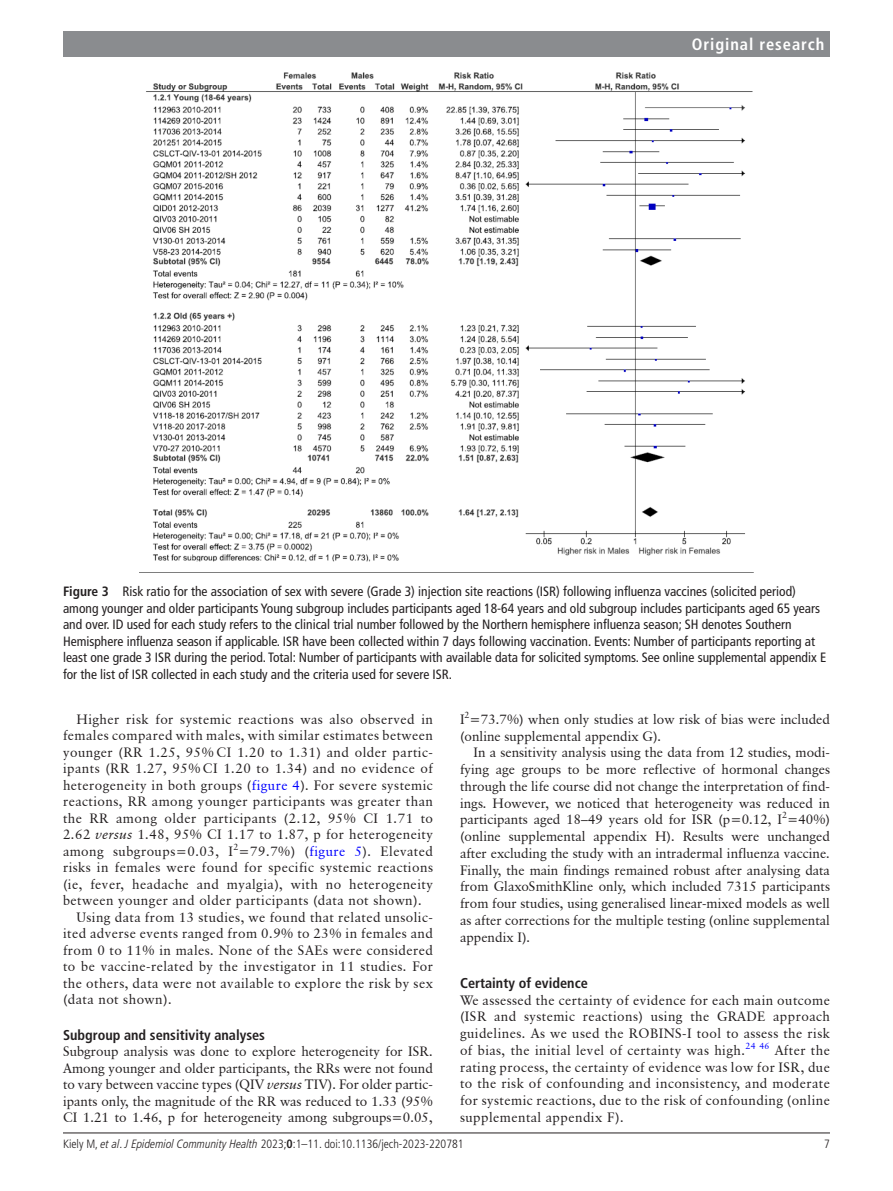
<style>
.page{position:relative;width:893px;height:1191px;background:#fff}
.page>*{position:absolute;margin:0;border:0;box-sizing:border-box;transform-origin:0 0}
.t1{font:700 condensed 16.5px "Frutiger LT Pro";letter-spacing:.055em;color:#fff}
.t2{font:700 condensed 14.25px "Frutiger LT Pro";color:#231f20}
.t3{font:13.5px/16.8px "Classical Garamond BT";letter-spacing:.03em;color:#231f20;text-align:justify}
.t4{font:condensed 13.5px/16.5px "Frutiger LT Pro";color:#231f20}
.t5{font:13.5px/16.8px "Classical Garamond BT";color:#231f20}
.t6{font:300 condensed 12px "Frutiger LT Pro";color:#231f20}
.s1{font-weight:700}
.s2{color:#00f}
.s3{font-style:italic}
</style>
<div class="page">
<hr style="left:63px;top:1132px;width:767px;height:1px;background:#231f20">
<div style="left:63px;top:31px;width:767px;height:25px;background:#8a8c8f"></div>
<img style="left:146px;top:72px;width:607px;height:490px">
<p class="t1" style="left:692px;top:34px;width:134px">Original research</p>
<p class="t4" style="left:63px;top:583px;width:765px"><span class="s1">Figure 3</span> Risk ratio for the association of sex with severe (Grade 3) injection site reactions (ISR) following influenza vaccines (solicited period) among younger and older participants Young subgroup includes participants aged 18-64 years and old subgroup includes participants aged 65 years and over. ID used for each study refers to the clinical trial number followed by the Northern hemisphere influenza season; SH denotes Southern Hemisphere influenza season if applicable. ISR have been collected within 7 days following vaccination. Events: Number of participants reporting at least one grade 3 ISR during the period. Total: Number of participants with available data for solicited symptoms. See online supplemental appendix E for the list of ISR collected in each study and the criteria used for severe ISR.</p>
<p class="t3" style="left:76px;top:710px;width:358px">Higher risk for systemic reactions was also observed in</p>
<p class="t3" style="left:63px;top:727px;width:372px">females compared with males, with similar estimates between</p>
<p class="t3" style="left:63px;top:743px;width:371px">younger (RR 1.25, 95% CI 1.20 to 1.31) and older partic-</p>
<p class="t3" style="left:63px;top:760px;width:372px">ipants (RR 1.27, 95% CI 1.20 to 1.34) and no evidence of</p>
<p class="t3" style="left:63px;top:776px;width:371px">heterogeneity in both groups (<span class="s2">figure 4</span>). For severe systemic</p>
<p class="t3" style="left:63px;top:793px;width:372px">reactions, RR among younger participants was greater than</p>
<p class="t3" style="left:63px;top:809px;width:372px">the RR among older participants (2.12, 95% CI 1.71 to</p>
<p class="t3" style="left:63px;top:826px;width:372px">2.62 <span class="s3">versus</span> 1.48, 95% CI 1.17 to 1.87, p for heterogeneity</p>
<p class="t3" style="left:63px;top:842px;width:371px">among subgroups=0.03, I<sup>2</sup>=79.7%) (<span class="s2">figure 5</span>). Elevated</p>
<p class="t3" style="left:63px;top:859px;width:371px">risks in females were found for specific systemic reactions</p>
<p class="t3" style="left:63px;top:875px;width:371px">(ie, fever, headache and myalgia), with no heterogeneity</p>
<p class="t3" style="left:63px;top:892px;width:360px">between younger and older participants (data not shown).</p>
<p class="t3" style="left:77px;top:908px;width:358px">Using data from 13 studies, we found that related unsolic-</p>
<p class="t3" style="left:63px;top:925px;width:372px">ited adverse events ranged from 0.9% to 23% in females and</p>
<p class="t3" style="left:63px;top:941px;width:372px">from 0 to 11% in males. None of the SAEs were considered</p>
<p class="t3" style="left:63px;top:958px;width:372px">to be vaccine-related by the investigator in 11 studies. For</p>
<p class="t3" style="left:63px;top:974px;width:372px">the others, data were not available to explore the risk by sex</p>
<p class="t3" style="left:63px;top:991px;width:110px">(data not shown).</p>
<p class="t2" style="left:63px;top:1026px;width:204px">Subgroup and sensitivity analyses</p>
<p class="t3" style="left:63px;top:1043px;width:371px">Subgroup analysis was done to explore heterogeneity for ISR.<br>Among younger and older participants, the RRs were not found to vary between vaccine types (QIV <span class="s3">versus</span> TIV). For older partic&shy;ipants only, the magnitude of the RR was reduced to 1.33 (95% CI 1.21 to 1.46, p for heterogeneity among subgroups=0.05,</p>
<p class="t5" style="left:460px;top:710px;width:371px">I<sup>2</sup>=73.7%) when only studies at low risk of bias were included (online supplemental appendix G).</p>
<p class="t3" style="left:460px;top:744px;width:371px;text-indent:14px">In a sensitivity analysis using the data from 12 studies, modi&shy;fying age groups to be more reflective of hormonal changes through the life course did not change the interpretation of find&shy;ings. However, we noticed that heterogeneity was reduced in participants aged 18–49 years old for ISR (p=0.12, I<sup>2</sup>=40%) (online supplemental appendix H). Results were unchanged after excluding the study with an intradermal influenza vaccine.<br>Finally, the main findings remained robust after analysing data from GlaxoSmithKline only, which included 7315 participants from four studies, using generalised linear-mixed models as well as after corrections for the multiple testing (online supplemental appendix I).</p>
<p class="t2" style="left:460px;top:974px;width:129px">Certainty of evidence</p>
<p class="t3" style="left:460px;top:991px;width:371px">We assessed the certainty of evidence for each main outcome (ISR and systemic reactions) using the GRADE approach guidelines. As we used the ROBINS-I tool to assess the risk of bias, the initial level of certainty was high.<sup>24</sup> <sup>46</sup> After the rating process, the certainty of evidence was low for ISR, due to the risk of confounding and inconsistency, and moderate for systemic reactions, due to the risk of confounding (online supplemental appendix F).</p>
<p class="t6" style="left:63px;top:1136px;width:402px">Kiely M, <span class="s3">et al</span>. <span class="s3">J Epidemiol Community Health</span> 2023;<span class="s1">0</span>:1–11. doi:10.1136/jech-2023-220781</p>
<p class="t6" style="left:824px;top:1136px;width:7px">7</p>
</div>
